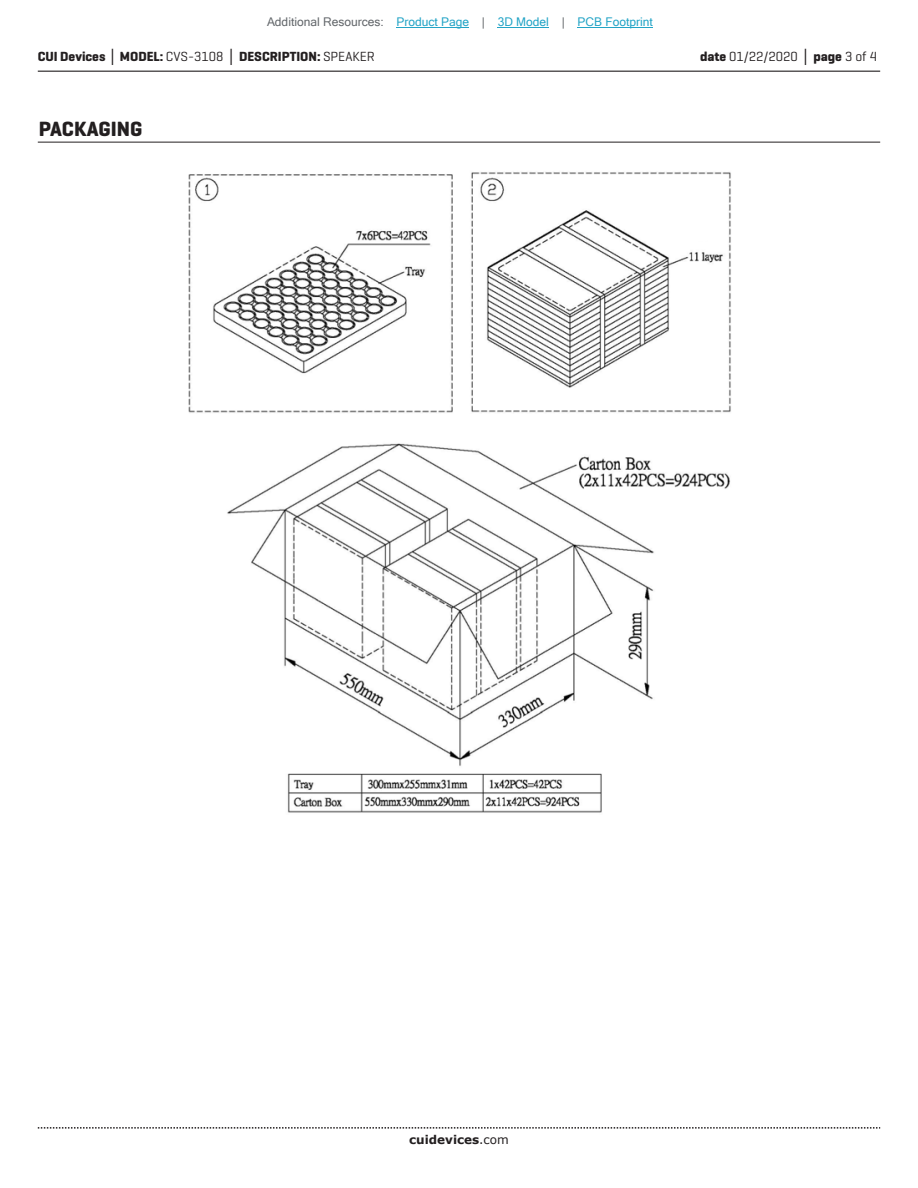
<style>
.page{position:relative;width:918px;height:1188px;background:#fff}
.page>*{position:absolute;margin:0;border:0;box-sizing:border-box;transform-origin:0 0}
.t1{font:700 21px "Geogrotesque";color:#231f20}
.t2{font:700 13.5px "Geogrotesque";color:#231f20}
.t3{font:13.5px "Geogrotesque";color:#231f20}
.t4{font:12px "Microsoft Sans Serif";color:#23a4c6}
.t5{font:700 12px "Verdana";color:#231f20}
.s1{color:#63676b}
.s2{font-family:"Verdana"}
.s3{font-weight:400}
.s4{font-weight:700}
.s5{font-family:"Verdana";font-weight:700}
</style>
<div class="page">
<hr style="left:38px;top:71px;width:842px;height:1px;background:#231f20">
<svg style="left:38px;top:1127px;width:842px;height:2px"></svg>
<img style="left:188px;top:172px;width:543px;height:641px">
<hr style="left:38px;top:142px;width:842px;height:1px;background:#231f20">
<hr style="left:397px;top:27px;width:72px;height:1px;background:#23a4c6">
<hr style="left:498px;top:27px;width:51px;height:1px;background:#23a4c6">
<hr style="left:578px;top:27px;width:75px;height:1px;background:#23a4c6">
<p class="t4" style="left:267px;top:15px;width:387px"><span class="s1">Additional Resources:</span> Product Page <span class="s1">|</span> 3D Model <span class="s1">|</span> PCB Footprint</p>
<p class="t2" style="left:38px;top:48px;width:339px">CUI Devices <span class="s2">│</span> MODEL: <span class="s3">CVS-3108</span> <span class="s2">│</span> DESCRIPTION: <span class="s3">SPEAKER</span></p>
<h1 class="t1" style="left:39px;top:116px;width:105px">PACKAGING</h1>
<p class="t3" style="left:700px;top:48px;width:179px"><span class="s4">date</span> 01/22/2020 <span class="s5">│</span> <span class="s4">page</span> 3 of 4</p>
<p class="t5" style="left:409px;top:1131px;width:101px">cuidevices<span class="s3">.com</span></p>
</div>
